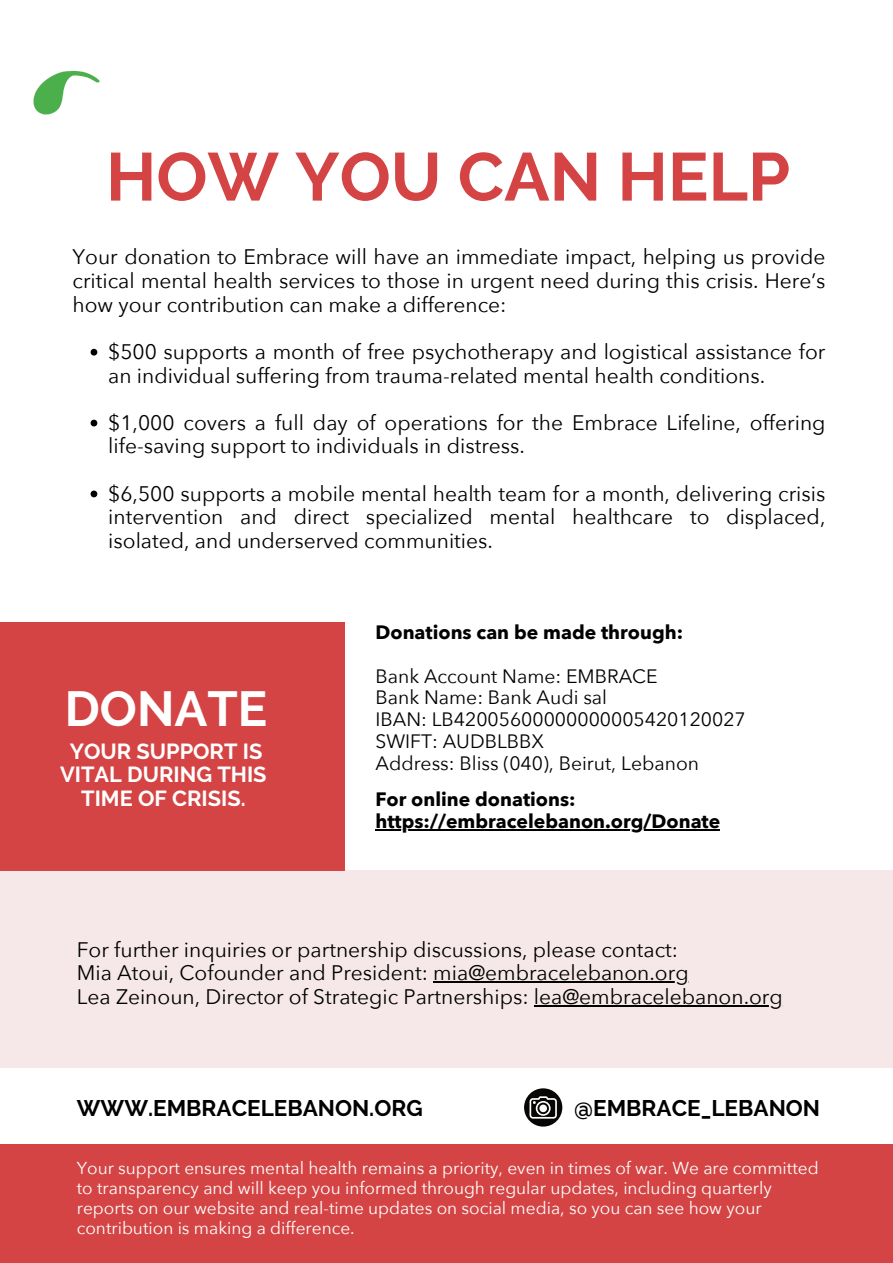
<style>
.page{position:relative;width:893px;height:1263px;background:#fff}
.page>*{position:absolute;margin:0;border:0;box-sizing:border-box;transform-origin:0 0}
.t1{font:700 67.65px "Raleway";color:#d54444}
.t2{font:700 49.05px "Raleway";color:#fff}
.t3{font:700 22.5px "Raleway";color:#000}
.t4{font:700 21.75px/23.6px "Raleway";color:#fff;text-align:center}
.t5{font:21px/23.6px "Avenir Next";color:#000}
.t6{font:19.35px/21.8px "Avenir Next";color:#000}
.t7{font:700 19.35px/21.9px "Avenir Next";color:#000}
.t8{font:17.25px/19.6px "Avenir Next";color:#fff}
</style>
<div class="page">
<svg style="left:91px;top:349px;width:6px;height:7px"></svg>
<svg style="left:91px;top:420px;width:6px;height:6px"></svg>
<svg style="left:91px;top:491px;width:6px;height:6px"></svg>
<div style="left:0;top:622px;width:344px;height:248px;background:#d54444"></div>
<div style="left:0;top:870px;width:893px;height:198px;background:#f6e8e8"></div>
<div style="left:0;top:1144px;width:893px;height:119px;background:#d54444"></div>
<svg style="left:524px;top:1088px;width:38px;height:38px"></svg>
<hr style="left:433px;top:981px;width:255px;height:2px;background:#000">
<hr style="left:534px;top:1005px;width:249px;height:1px;background:#000">
<img style="left:33px;top:70px;width:67px;height:45px">
<hr style="left:375px;top:829px;width:345px;height:2px;background:#000">
<h6 class="t1" style="left:106px;top:137px;width:685px">HOW YOU CAN HELP</h6>
<p class="t5" style="left:73px;top:246px;width:754px;text-align:justify">Your donation to Embrace will have an immediate impact, helping us provide critical mental health services to those in urgent need during this crisis. Here’s how your contribution can make a difference:</p>
<h1 class="t5" style="left:108px;top:340px;width:718px">$500 supports a month of free psychotherapy and logistical assistance for an individual suffering from trauma-related mental health conditions.</h1>
<h4 class="t5" style="left:108px;top:411px;width:718px">$1,000 covers a full day of operations for the Embrace Lifeline, offering life-saving support to individuals in distress.</h4>
<p class="t5" style="left:108px;top:482px;width:718px;text-align:justify">$6,500 supports a mobile mental health team for a month, delivering crisis intervention and direct specialized mental healthcare to displaced, isolated, and underserved communities.</p>
<h5 class="t2" style="left:65px;top:680px;width:204px">DONATE</h5>
<h4 class="t4" style="left:60px;top:739px;width:208px">YOUR SUPPORT IS<br>VITAL DURING THIS<br>TIME OF CRISIS.</h4>
<p class="t7" style="left:375px;top:622px;width:309px">Donations can be made through:</p>
<p class="t6" style="left:375px;top:665px;width:372px">Bank Account Name: EMBRACE<br>Bank Name: Bank Audi sal<br>IBAN: LB42005600000000005420120027<br>SWIFT: AUDBLBBX<br>Address: Bliss (040), Beirut, Lebanon</p>
<p class="t7" style="left:375px;top:789px;width:346px">For online donations: https://embracelebanon.org/Donate</p>
<h2 class="t5" style="left:77px;top:938px;width:613px">For further inquiries or partnership discussions, please contact:<br>Mia Atoui, Cofounder and President: mia@embracelebanon.org</h2>
<h3 class="t5" style="left:77px;top:985px;width:707px">Lea Zeinoun, Director of Strategic Partnerships: lea@embracelebanon.org</h3>
<h3 class="t3" style="left:77px;top:1095px;width:347px">WWW.EMBRACELEBANON.ORG</h3>
<h3 class="t3" style="left:574px;top:1095px;width:247px">@EMBRACE_LEBANON</h3>
<p class="t8" style="left:77px;top:1159px;width:743px">Your support ensures mental health remains a priority, even in times of war. We are committed to transparency and will keep you informed through regular updates, including quarterly reports on our website and real-time updates on social media, so you can see how your contribution is making a difference.</p>
</div>
